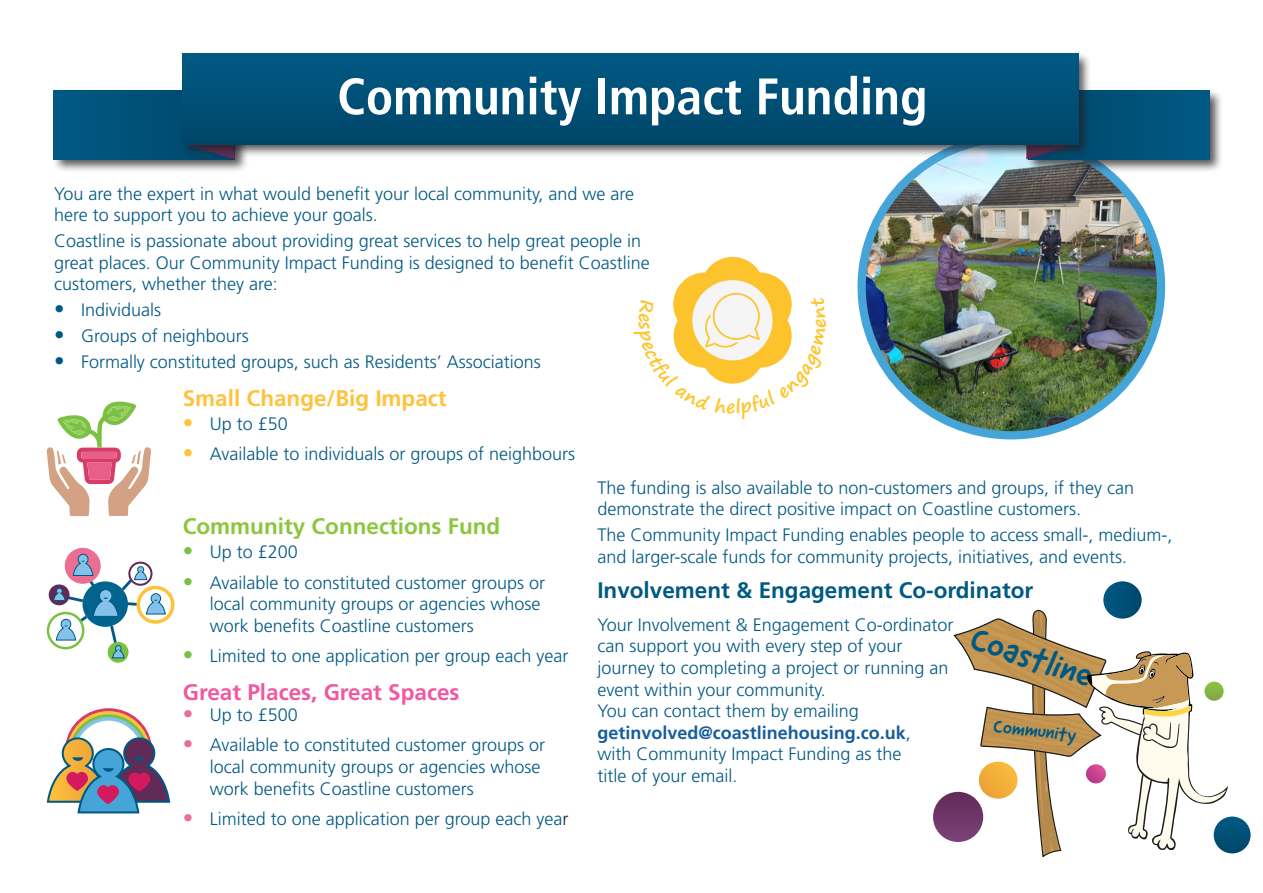
<style>
.page{position:relative;width:1263px;height:893px;background:#fff}
.page>*{position:absolute;margin:0;border:0;box-sizing:border-box;transform-origin:0 0}
.t1{font:700 condensed 51.3px "Frutiger LT Std";color:#fff}
.t2{font:35.55px "Good Dog New";color:#005983}
.headers{font:700 22.5px "Frutiger LT Std";color:#005983}
.t3{font:700 22.5px "Frutiger LT Std";color:#8bc63e}
.t4{font:700 22.5px "Frutiger LT Std";color:#ef59a1}
.t5{font:700 22.5px "Frutiger LT Std";color:#fec23c}
.t6{font:19.35px "Good Dog New";color:#005983}
.t7{font:300 18px/21.6px "Frutiger LT Std";color:#005983}
.s1{font-weight:700;font-size:21px}
.s2{font-weight:700;font-size:21px;color:#fec33b}
.s3{font-weight:700;font-size:21px;color:#79c142}
.s4{font-weight:700;font-size:21px;color:#eb6f93}
.s5{color:#231f20}
.s6{font-weight:700;color:#175d9e}
</style>
<div class="page">
<img style="left:865px;top:159px;width:296px;height:276px">
<img style="left:53px;top:90px;width:194px;height:81px">
<div style="left:54px;top:91px;width:181px;height:69px;background:#00537a"></div>
<img style="left:1026px;top:90px;width:195px;height:84px">
<div style="left:1028px;top:91px;width:181px;height:69px;background:#00537b"></div>
<img style="left:181px;top:53px;width:911px;height:106px">
<div style="left:182px;top:54px;width:896px;height:90px;background:linear-gradient(to right,#005076,#004f76)"></div>
<svg style="left:933px;top:792px;width:50px;height:50px"></svg>
<svg style="left:138px;top:587px;width:35px;height:35px"></svg>
<div style="left:136px;top:586px;width:39px;height:38px;border:3px solid #fec33b;border-radius:50%"></div>
<svg style="left:48px;top:613px;width:35px;height:35px"></svg>
<div style="left:47px;top:612px;width:37px;height:37px;border:2px solid #79c142;border-radius:50%"></div>
<div style="left:65px;top:548px;width:36px;height:36px;background:#eb6f93;border-radius:50%"></div>
<div style="left:49px;top:584px;width:21px;height:21px;background:#622b57;border-radius:50%"></div>
<svg style="left:108px;top:642px;width:21px;height:21px"></svg>
<svg style="left:53px;top:554px;width:113px;height:104px"></svg>
<svg style="left:47px;top:401px;width:104px;height:115px"></svg>
<svg style="left:46px;top:708px;width:125px;height:106px"></svg>
<div style="left:1214px;top:816px;width:36px;height:37px;background:#005078;border-radius:18px"></div>
<svg style="left:950px;top:581px;width:278px;height:276px"></svg>
<svg style="left:673px;top:257px;width:119px;height:127px"></svg>
<p class="t1" style="left:337px;top:66px;width:592px">Community Impact Funding</p>
<p class="t7" style="left:54px;top:183px;width:582px">You are the expert in what would benefit your local community, and we are here to support you to achieve your goals.</p>
<p class="t7" style="left:54px;top:230px;width:597px">Coastline is passionate about providing great services to help great people in great places. Our Community Impact Funding is designed to benefit Coastline customers, whether they are:</p>
<p class="t7" style="left:54px;top:299px;width:109px"><span class="s1">•</span> Individuals</p>
<p class="t7" style="left:54px;top:325px;width:196px"><span class="s1">•</span> Groups of neighbours</p>
<p class="t7" style="left:54px;top:351px;width:488px"><span class="s1">•</span> Formally constituted groups, such as Residents’ Associations</p>
<p class="t5" style="left:183px;top:385px;width:265px">Small Change/Big Impact</p>
<p class="t7" style="left:183px;top:413px;width:107px"><span class="s2">•</span> Up to £50</p>
<p class="t7" style="left:183px;top:443px;width:394px"><span class="s2">•</span> Available to individuals or groups of neighbours</p>
<p class="t3" style="left:183px;top:513px;width:319px">Community Connections Fund</p>
<p class="t7" style="left:183px;top:542px;width:117px"><span class="s3">•</span> Up to £200</p>
<p class="t7" style="left:210px;top:572px;width:337px;text-indent:-27px"><span class="s3">•</span> Available to constituted customer groups or local community groups or agencies whose work benefits Coastline customers</p>
<p class="t7" style="left:183px;top:645px;width:387px"><span class="s3">•</span> Limited to one application per group each year</p>
<p class="t4" style="left:183px;top:679px;width:278px">Great Places, Great Spaces</p>
<p class="t7" style="left:183px;top:705px;width:117px"><span class="s4">•</span> Up to £500</p>
<p class="t7" style="left:210px;top:735px;width:337px;text-indent:-27px"><span class="s4">•</span> Available to constituted customer groups or local community groups or agencies whose work benefits Coastline customers</p>
<p class="t7" style="left:183px;top:808px;width:387px"><span class="s4">•</span> Limited to one application per group each yea<span class="s5">r</span></p>
<p class="t7" style="left:597px;top:477px;width:538px">The funding is also available to non-customers and groups, if they can demonstrate the direct positive impact on Coastline customers.</p>
<p class="t7" style="left:597px;top:524px;width:577px">The Community Impact Funding enables people to access small-, medium-, and larger-scale funds for community projects, initiatives, and events.</p>
<p class="headers" style="left:597px;top:577px;width:437px">Involvement &amp; Engagement Co-ordinator</p>
<p class="t7" style="left:597px;top:614px;width:358px">Your Involvement &amp; Engagement Co-ordinator can support you with every step of your journey to completing a project or running an event within your community.</p>
<p class="t7" style="left:597px;top:700px;width:315px">You can contact them by emailing <span class="s6">getinvolved@coastlinehousing.co.uk</span>, with Community Impact Funding as the title of your email.</p>
<p class="t2" style="left:978px;top:616px;width:128px;rotate:17deg">Coastline</p>
<p class="t6" style="left:995px;top:714px;width:84px;rotate:6deg">Community</p>
</div>
